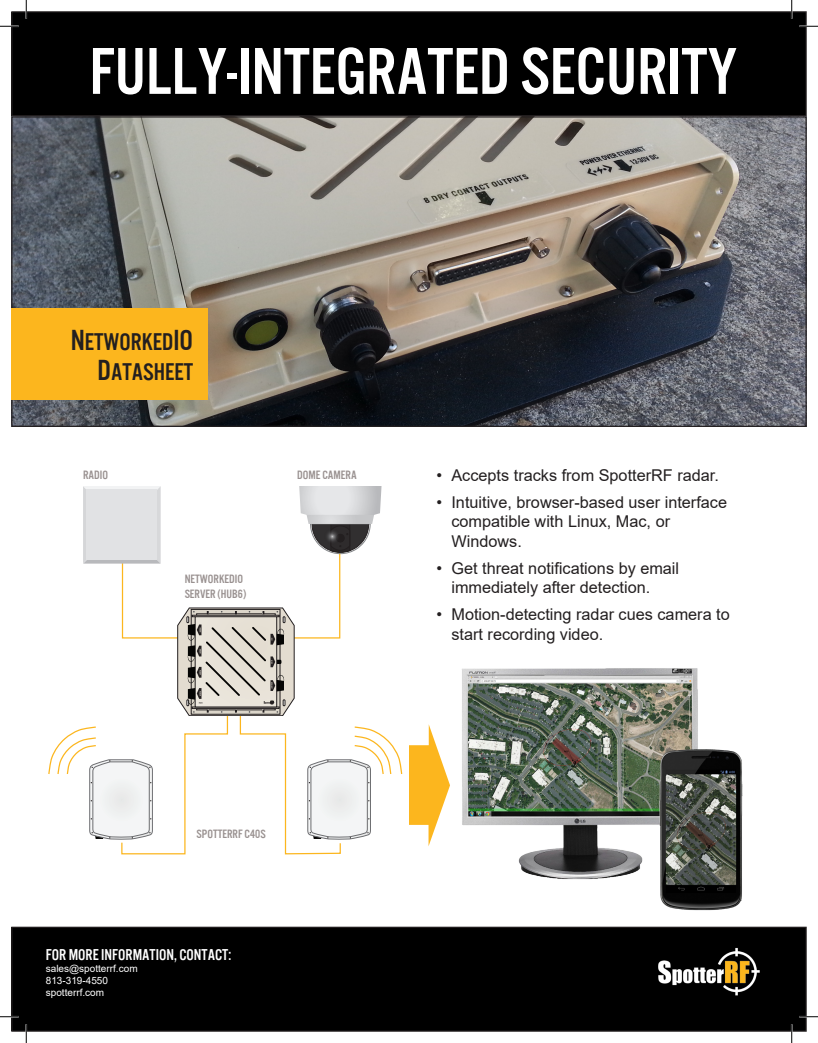
<style>
.page{position:relative;width:818px;height:1043px;background:#fff}
.page>*{position:absolute;margin:0;border:0;box-sizing:border-box;transform-origin:0 0}
.t1{font:68.75px "U.S.101";color:#fff}
.t2{font:25px "U.S.101";color:#231f20}
.t3{font:16.25px/19.5px "Arial";color:#231f20}
.t4{font:16.25px "U.S.101";color:#fff}
.t5{font:12.5px/15px "U.S.101";color:#999190}
.t6{font:10px/12px "Arial";color:#fff}
.s1{font-size:30px}
</style>
<div class="page">
<div style="left:12px;top:12px;width:794px;height:104px;background:#000"></div>
<div style="left:11px;top:11px;width:795px;height:105px;border:1px solid #231f20"></div>
<div style="left:12px;top:927px;width:794px;height:104px;background:#000"></div>
<div style="left:11px;top:926px;width:795px;height:105px;border:1px solid #231f20"></div>
<img style="left:658px;top:947px;width:102px;height:49px">
<img style="left:13px;top:118px;width:791px;height:307px">
<div style="left:12px;top:308px;width:196px;height:92px;background:#fcb61e"></div>
<img style="left:462px;top:668px;width:236px;height:211px">
<svg style="left:409px;top:724px;width:41px;height:122px"></svg>
<svg style="left:48px;top:486px;width:355px;height:369px"></svg>
<img style="left:658px;top:747px;width:85px;height:164px">
<svg style="left:0;top:25px;width:19px;height:2px"></svg>
<svg style="left:799px;top:25px;width:19px;height:2px"></svg>
<svg style="left:0;top:1015px;width:19px;height:2px"></svg>
<svg style="left:799px;top:1015px;width:19px;height:2px"></svg>
<svg style="left:25px;top:0;width:2px;height:19px"></svg>
<svg style="left:25px;top:1024px;width:2px;height:18px"></svg>
<svg style="left:790px;top:0;width:2px;height:19px"></svg>
<svg style="left:790px;top:1024px;width:2px;height:18px"></svg>
<h1 class="t1" style="left:89px;top:35px;width:649px">FULLY-INTEGRATED SECURITY</h1>
<h3 class="t2" style="left:71px;top:328px;width:124px"><span class="s1">N</span>ETWORKED<span class="s1">IO</span></h3>
<h3 class="t2" style="left:98px;top:358px;width:97px"><span class="s1">D</span>ATASHEET</h3>
<p class="t5" style="left:83px;top:467px;width:26px">RADIO</p>
<p class="t5" style="left:297px;top:467px;width:61px">DOME CAMERA</p>
<p class="t5" style="left:185px;top:571px;width:63px">NETWORKEDIO<br>SERVER (HUB6)</p>
<p class="t5" style="left:197px;top:826px;width:71px">SPOTTERRF C40S</p>
<h5 class="t4" style="left:46px;top:945px;width:187px">FOR MORE INFORMATION, CONTACT:</h5>
<p class="t6" style="left:46px;top:962px;width:93px">sales@spotterrf.com<br>813-319-4550 spotterrf.com</p>
<p class="t3" style="left:436px;top:465px;width:284px">• Accepts tracks from SpotterRF radar.</p>
<p class="t3" style="left:451px;top:492px;width:277px;text-indent:-15px">• Intuitive, browser-based user interface compatible with Linux, Mac, or<br>Windows.</p>
<p class="t3" style="left:451px;top:558px;width:229px;text-indent:-15px">• Get threat notifications by email immediately after detection.</p>
<p class="t3" style="left:451px;top:605px;width:280px;text-indent:-15px">• Motion-detecting radar cues camera to start recording video.</p>
</div>
